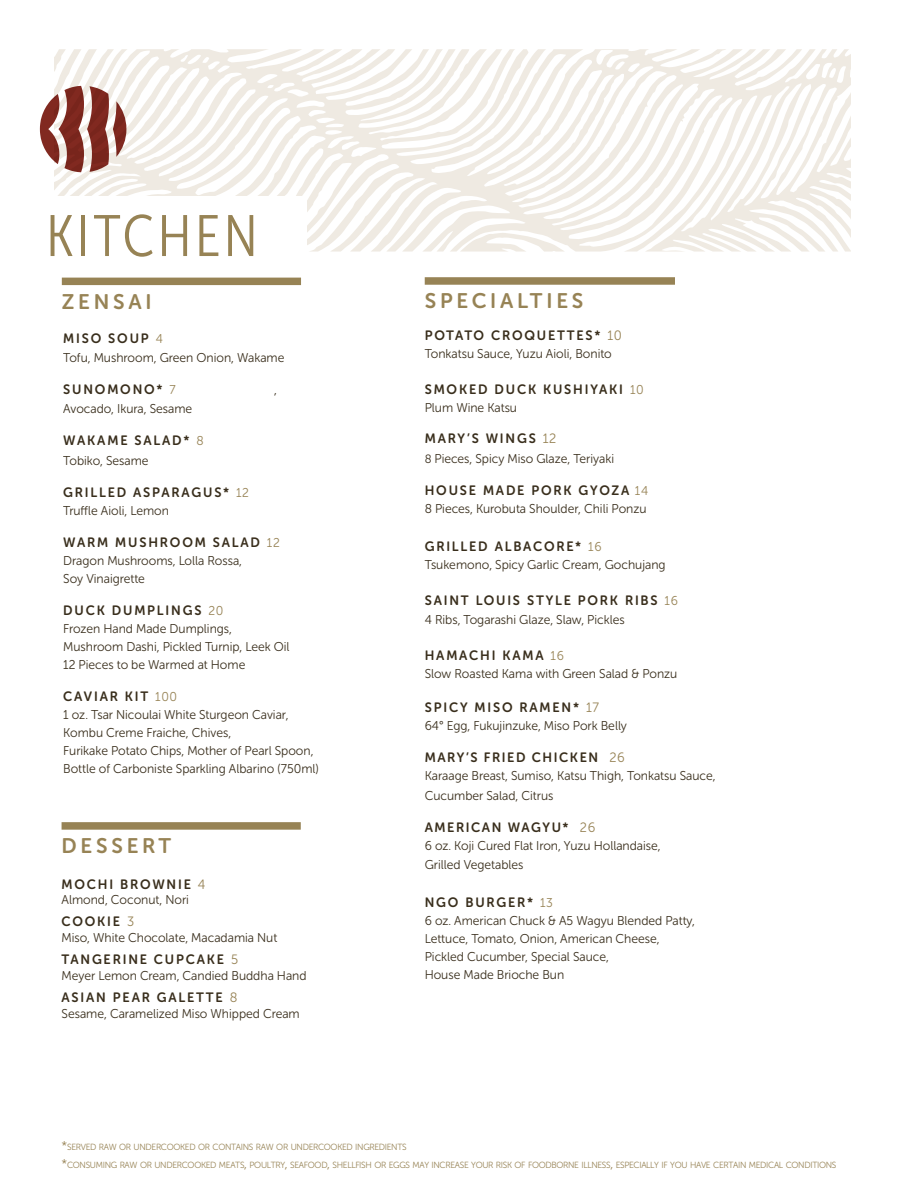
<style>
.page{position:relative;width:918px;height:1188px;background:#fff}
.page>*{position:absolute;margin:0;border:0;box-sizing:border-box;transform-origin:0 0}
.Large_Header{font:58.35px "Museo Sans Cond 300";letter-spacing:.06em;color:#978355}
.t1{font:21px "Museo Sans Rounded 700";letter-spacing:.18em;color:#978355}
.t2{font:13.5px "Museo Sans Rounded 700";letter-spacing:.14em;color:#392e1c;scale:.96 1}
.t3{font:13.5px "Museo Sans Rounded 700";letter-spacing:.12em;color:#392e1c;scale:.96 1}
.t4{font:12.75px/18px "Museo Sans Rounded 300";color:#392e1c;scale:.96 1}
.Body___Description{font:8.85px "Museo Sans Rounded 300";letter-spacing:-.035em;color:#978355;scale:.96 1}
.s1{font-family:"Museo Sans Rounded 300";font-size:12.75px;color:#978355}
.s2{font-family:"Museo Sans Rounded 300";color:#978355}
.s3{font-size:12px}
.s4{font-size:12.75px}
</style>
<div class="page">
<svg style="left:54px;top:49px;width:797px;height:203px;fill:#f2efe8"></svg>
<div style="left:54px;top:197px;width:252px;height:73px;background:#fff"></div>
<svg style="left:40px;top:49px;width:88px;height:123px"></svg>
<div style="left:425px;top:277px;width:250px;height:8px;background:#978355"></div>
<div style="left:62px;top:278px;width:239px;height:7px;background:#978355"></div>
<div style="left:62px;top:822px;width:239px;height:8px;background:#978355"></div>
<p class="Large_Header" style="left:46px;top:205px;width:213px">KITCHEN</p>
<h2 class="t1" style="left:62px;top:290px;width:91px">ZENSAI</h2>
<h2 class="t1" style="left:425px;top:290px;width:160px">SPECIALTIES</h2>
<p class="t2" style="left:63px;top:331px;width:105px">MISO SOUP <span class="s1">4</span></p>
<p class="t4" style="left:63px;top:349px;width:232px">Tofu, Mushroom, Green Onion, Wakame</p>
<p class="t2" style="left:63px;top:382px;width:119px">SUNOMONO* <span class="s1">7</span></p>
<p class="t4" style="left:274px;top:381px;width:4px">,</p>
<p class="t4" style="left:63px;top:400px;width:136px">Avocado, Ikura, Sesame</p>
<p class="t2" style="left:63px;top:433px;width:148px">WAKAME SALAD* <span class="s1">8</span></p>
<p class="t4" style="left:63px;top:451px;width:90px">Tobiko, Sesame</p>
<p class="t2" style="left:63px;top:485px;width:195px">GRILLED ASPARAGUS* <span class="s1">12</span></p>
<p class="t4" style="left:63px;top:502px;width:112px">Truffle Aioli, Lemon</p>
<p class="t2" style="left:63px;top:535px;width:227px">WARM MUSHROOM SALAD <span class="s1">12</span></p>
<p class="t4" style="left:63px;top:552px;width:188px">Dragon Mushrooms, Lolla Rossa,<br>Soy Vinaigrette</p>
<p class="t2" style="left:63px;top:603px;width:168px">DUCK DUMPLINGS <span class="s1">20</span></p>
<p class="t4" style="left:63px;top:620px;width:237px">Frozen Hand Made Dumplings,<br>Mushroom Dashi, Pickled Turnip, Leek Oil<br>12 Pieces to be Warmed at Home</p>
<p class="t2" style="left:63px;top:689px;width:120px">CAVIAR KIT <span class="s1">100</span></p>
<p class="t4" style="left:63px;top:706px;width:268px">1 oz. Tsar Nicoulai White Sturgeon Caviar, Kombu Creme Fraiche, Chives,<br>Furikake Potato Chips, Mother of Pearl Spoon, Bottle of Carboniste Sparkling Albarino (750ml)</p>
<h2 class="t1" style="left:62px;top:834px;width:111px">DESSERT</h2>
<p class="t2" style="left:62px;top:877px;width:152px">MOCHI BROWNIE <span class="s2">4</span></p>
<p class="t4" style="left:62px;top:891px;width:134px">Almond, Coconut, Nori</p>
<p class="t2" style="left:62px;top:914px;width:77px">COOKIE <span class="s2">3</span></p>
<p class="t4" style="left:62px;top:929px;width:226px">Miso, White Chocolate, Macadamia Nut</p>
<p class="t2" style="left:62px;top:952px;width:186px">TANGERINE CUPCAKE <span class="s2">5</span></p>
<p class="t4" style="left:62px;top:967px;width:257px">Meyer Lemon Cream, Candied Buddha Hand</p>
<p class="t2" style="left:62px;top:990px;width:185px">ASIAN PEAR GALETTE <span class="s2">8</span></p>
<p class="t4" style="left:62px;top:1005px;width:250px">Sesame, Caramelized Miso Whipped Cream</p>
<p class="t2" style="left:425px;top:328px;width:207px">POTATO CROQUETTES* <span class="s2">10</span></p>
<p class="t4" style="left:425px;top:345px;width:196px">Tonkatsu Sauce, Yuzu Aioli, Bonito</p>
<p class="t2" style="left:425px;top:382px;width:230px">SMOKED DUCK KUSHIYAKI <span class="s1">10</span></p>
<p class="t4" style="left:425px;top:399px;width:98px">Plum Wine Katsu</p>
<p class="t2" style="left:425px;top:431px;width:139px">MARY’S WINGS <span class="s2">12</span></p>
<p class="t4" style="left:425px;top:449px;width:199px"><span class="s3">8</span> Pieces, Spicy Miso Glaze, Teriyaki</p>
<p class="t2" style="left:425px;top:483px;width:234px">HOUSE MADE PORK GYOZA <span class="s1">14</span></p>
<p class="t4" style="left:425px;top:499px;width:233px">8 Pieces, Kurobuta Shoulder, Chili Ponzu</p>
<p class="t2" style="left:425px;top:539px;width:186px">GRILLED ALBACORE* <span class="s1">16</span></p>
<p class="t4" style="left:425px;top:556px;width:252px">Tsukemono, Spicy Garlic Cream, Gochujang</p>
<p class="t2" style="left:425px;top:593px;width:265px">SAINT LOUIS STYLE PORK RIBS <span class="s1">16</span></p>
<p class="t4" style="left:425px;top:611px;width:210px">4 Ribs, Togarashi Glaze, Slaw, Pickles</p>
<p class="t2" style="left:425px;top:648px;width:147px">HAMACHI KAMA <span class="s1">16</span></p>
<p class="t4" style="left:425px;top:665px;width:265px">Slow Roasted Kama with Green Salad &amp; Ponzu</p>
<p class="t2" style="left:425px;top:700px;width:183px">SPICY MISO RAMEN* <span class="s2">17</span></p>
<p class="t4" style="left:425px;top:717px;width:212px">64° Egg, Fukujinzuke, Miso Pork Belly</p>
<p class="t3" style="left:425px;top:750px;width:210px">MARY’S FRIED CHICKEN <span class="s2">26</span></p>
<p class="t4" style="left:425px;top:767px;width:304px;line-height:19.2px">Karaage Breast, Sumiso, Katsu Thigh, Tonkatsu Sauce,<br>Cucumber Salad, Citrus</p>
<p class="t3" style="left:425px;top:820px;width:179px">AMERICAN WAGYU* <span class="s2">26</span></p>
<p class="t4" style="left:425px;top:836px;width:247px;line-height:18.9px">6 oz. Koji Cured Flat Iron, Yuzu Hollandaise,<br>Grilled Vegetables</p>
<p class="t2" style="left:425px;top:895px;width:135px">NGO BURGER* <span class="s1">13</span></p>
<p class="t4" style="left:425px;top:912px;width:283px">6 oz. American Chuck &amp; A5 Wagyu Blended Patty, Lettuce, Tomato, Onion, American Cheese, Pickled Cucumber, Special Sauce,<br>House Made Brioche Bun</p>
<p class="Body___Description" style="left:62px;top:1143px;width:361px"><span class="s4">*</span>SERVED RAW OR UNDERCOOKED OR CONTAINS RAW OR UNDERCOOKED INGREDIENTS</p>
<p class="Body___Description" style="left:62px;top:1161px;width:809px"><span class="s4">*</span>CONSUMING RAW OR UNDERCOOKED MEATS<span class="s4">,</span> POULTRY<span class="s4">,</span> SEAFOOD<span class="s4">,</span> SHELLFISH OR EGGS MAY INCREASE YOUR RISK OF FOODBORNE ILLNESS<span class="s4">,</span> ESPECIALLY IF YOU HAVE CERTAIN MEDICAL CONDITIONS</p>
</div>
